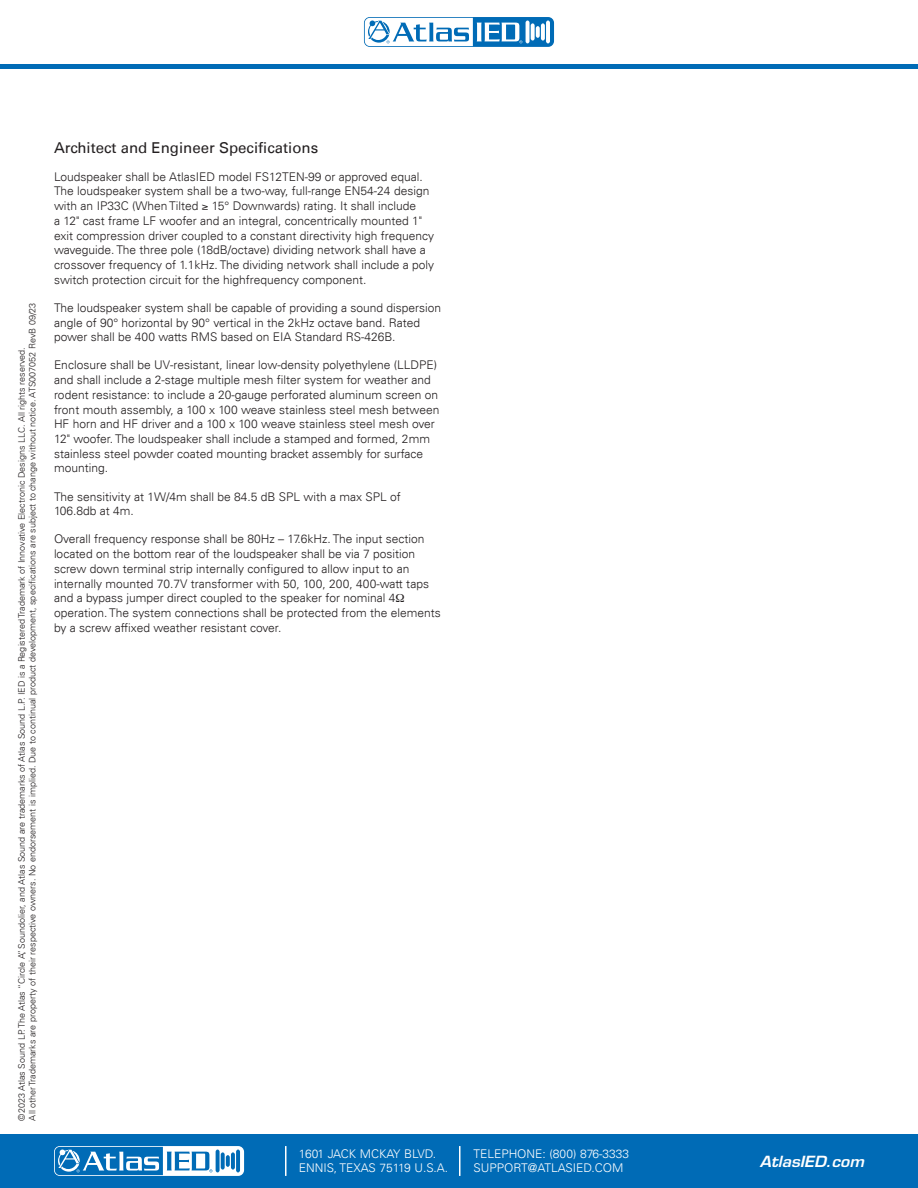
<style>
.page{position:relative;width:918px;height:1188px;background:#fff}
.page>*{position:absolute;margin:0;border:0;box-sizing:border-box;transform-origin:0 0}
.SubHead{font:15px "Univers LT";color:#231f20}
.t1{font:italic 600 15px "Eurostile LT Std";color:#fff;scale:1.05 1}
.SubHead-2{font:300 12px/14.7px "Univers LT";color:#231f20}
.t2{font:300 12px/13.5px "Univers LT";color:#fff}
.t3{font:300 9px/10.8px "Univers LT";color:#231f20}
</style>
<div class="page">
<div style="left:0;top:1134px;width:918px;height:54px;background:#006bb6"></div>
<svg style="left:54px;top:1146px;width:190px;height:30px"></svg>
<hr style="left:285px;top:1146px;width:2px;height:30px;background:#fff">
<hr style="left:459px;top:1146px;width:1px;height:30px;background:#fff">
<hr style="left:0;top:64px;width:918px;height:4px;background:#006bb6">
<svg style="left:364px;top:17px;width:190px;height:30px"></svg>
<svg style="left:526px;top:21px;width:4px;height:22px"></svg>
<hr style="left:546px;top:21px;width:4px;height:22px;background:#fff;border-radius:2px">
<svg style="left:531px;top:23px;width:4px;height:18px"></svg>
<svg style="left:541px;top:23px;width:4px;height:18px"></svg>
<svg style="left:536px;top:26px;width:4px;height:12px"></svg>
<svg style="left:365px;top:18px;width:157px;height:28px"></svg>
<p class="t3" style="left:16px;top:1120px;width:819px;rotate:-90deg">©2023 Atlas Sound LP. The Atlas “Circle A”, Soundolier, and Atlas Sound are trademarks of Atlas Sound L.P. IED is a Registered Trademark of Innovative Electronic Designs LLC. All rights reserved.<br>All other Trademarks are property of their respective owners. No endorsement is implied. Due to continual product development, specifications are subject to change without notice. ATS007052 RevB 09/23</p>
<p class="SubHead" style="left:54px;top:138px;width:266px">Architect and Engineer Specifications</p>
<p class="SubHead-2" style="left:54px;top:169px;width:382px">Loudspeaker shall be AtlasIED model FS12TEN-99 or approved equal.<br>The loudspeaker system shall be a two-way, full-range EN54-24 design with an IP33C (When Tilted ≥ 15° Downwards) rating. It shall include<br>a 12" cast frame LF woofer and an integral, concentrically mounted 1" exit compression driver coupled to a constant directivity high frequency waveguide. The three pole (18dB/octave) dividing network shall have a crossover frequency of 1.1kHz. The dividing network shall include a poly switch protection circuit for the highfrequency component.</p>
<p class="SubHead-2" style="left:54px;top:300px;width:389px">The loudspeaker system shall be capable of providing a sound dispersion angle of 90° horizontal by 90° vertical in the 2kHz octave band. Rated power shall be 400 watts RMS based on EIA Standard RS-426B.</p>
<p class="SubHead-2" style="left:54px;top:358px;width:387px">Enclosure shall be UV-resistant, linear low-density polyethylene (LLDPE) and shall include a 2-stage multiple mesh filter system for weather and rodent resistance: to include a 20-gauge perforated aluminum screen on front mouth assembly, a 100 x 100 weave stainless steel mesh between HF horn and HF driver and a 100 x 100 weave stainless steel mesh over 12" woofer. The loudspeaker shall include a stamped and formed, 2mm stainless steel powder coated mounting bracket assembly for surface mounting.</p>
<p class="SubHead-2" style="left:54px;top:489px;width:348px">The sensitivity at 1W/4m shall be 84.5 dB SPL with a max SPL of<br>106.8db at 4m.</p>
<p class="SubHead-2" style="left:54px;top:532px;width:388px">Overall frequency response shall be 80Hz – 17.6kHz. The input section located on the bottom rear of the loudspeaker shall be via 7 position screw down terminal strip internally configured to allow input to an internally mounted 70.7V transformer with 50, 100, 200, 400-watt taps and a bypass jumper direct coupled to the speaker for nominal 4 operation. The system connections shall be protected from the elements by a screw affixed weather resistant cover.</p>
<p class="t2" style="left:299px;top:1147px;width:151px">1601 JACK MCKAY BLVD.<br>ENNIS, TEXAS 75119 U.S.A.</p>
<p class="t2" style="left:473px;top:1147px;width:157px">TELEPHONE: (800) 876-3333<br>SUPPORT@ATLASIED.COM</p>
<p class="t1" style="left:760px;top:1152px;width:101px">AtlasIED.com</p>
</div>
